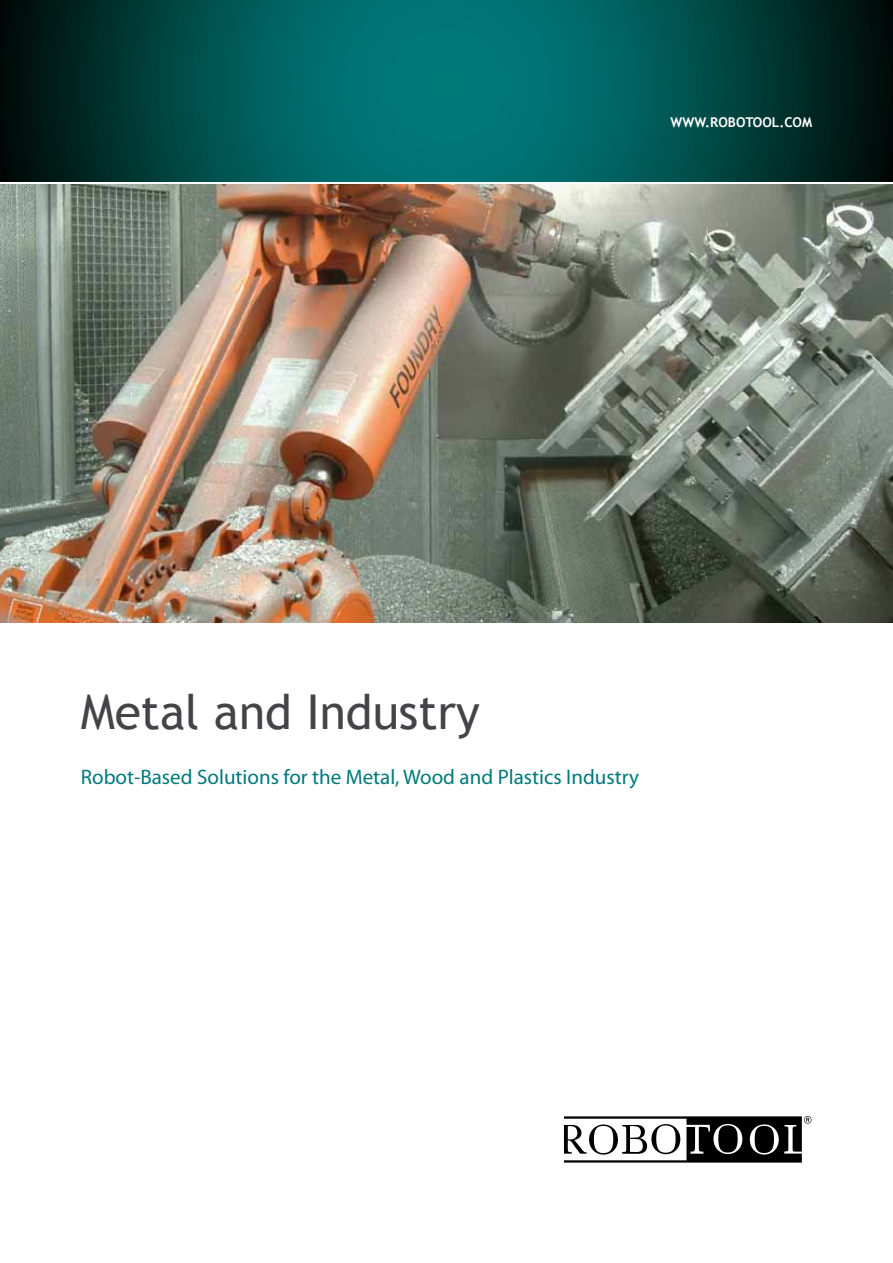
<style>
.page{position:relative;width:893px;height:1263px;background:#fff}
.page>*{position:absolute;margin:0;border:0;box-sizing:border-box;transform-origin:0 0}
.t1{font:48px "Trebuchet MS";color:#454347}
.t2{font:21px "Myriad Pro";color:#00797a}
.t3{font:700 13.5px "Trebuchet MS";color:#fff}
</style>
<div class="page">
<svg style="left:0;top:0;width:893px;height:182px;background:#004e4c"></svg>
<img style="left:0;top:185px;width:893px;height:437px">
<svg style="left:564px;top:1116px;width:247px;height:46px"></svg>
<p class="t3" style="left:671px;top:114px;width:143px">WWW.ROBOTOOL.COM</p>
<h1 class="t1" style="left:81px;top:683px;width:400px">Metal and Industry</h1>
<p class="t2" style="left:81px;top:765px;width:560px">Robot-Based Solutions for the Metal, Wood and Plastics Industry</p>
</div>
